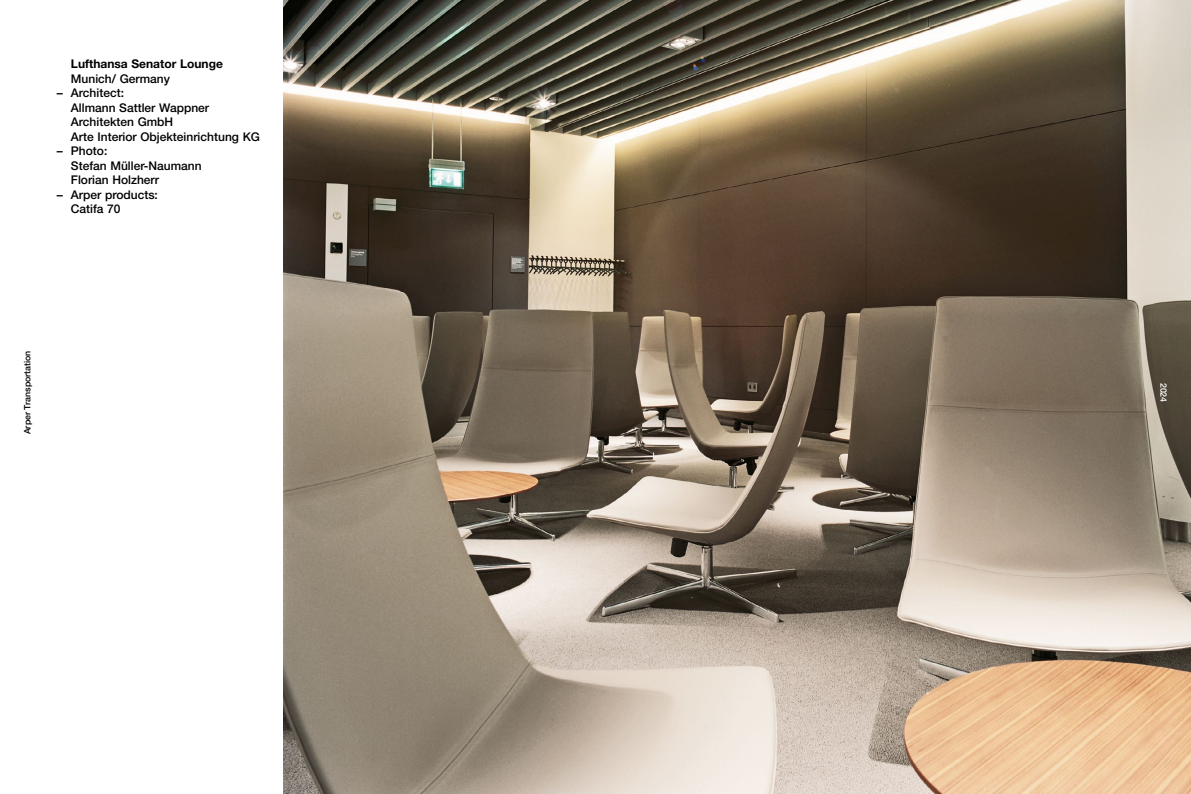
<style>
.page{position:relative;width:1191px;height:794px;background:#fff}
.page>*{position:absolute;margin:0;border:0;box-sizing:border-box;transform-origin:0 0}
.t1{font:500 12px/14.5px "Helvetica Neue LT Std";color:#000}
.t2{font:700 12px "Helvetica Neue LT Std";color:#000}
.t3{font:500 8.8px "Helvetica Neue LT Std";color:#000}
.t4{font:500 8.8px "Helvetica Neue LT Std";color:#fff}
</style>
<div class="page">
<img style="left:283px;top:0;width:908px;height:794px">
<p class="t2" style="left:71px;top:57px;width:154px">Lufthansa Senator Lounge</p>
<p class="t1" style="left:71px;top:71px;width:101px">Munich/ Germany</p>
<p class="t1" style="left:71px;top:86px;width:191px;text-indent:-14px">– Architect:<br>Allmann Sattler Wappner<br>Architekten GmbH<br>Arte Interior Objekteinrichtung KG</p>
<p class="t1" style="left:71px;top:144px;width:132px;text-indent:-14px">– Photo:<br>Stefan Müller-Naumann<br>Florian Holzherr</p>
<p class="t1" style="left:71px;top:187px;width:89px;text-indent:-14px">– Arper products:<br>Catifa 70</p>
<p class="t3" style="left:22px;top:434px;width:85px;rotate:-90deg">Arper Transportation</p>
<p class="t4" style="left:1169px;top:383px;width:21px;rotate:90deg">2024</p>
</div>
